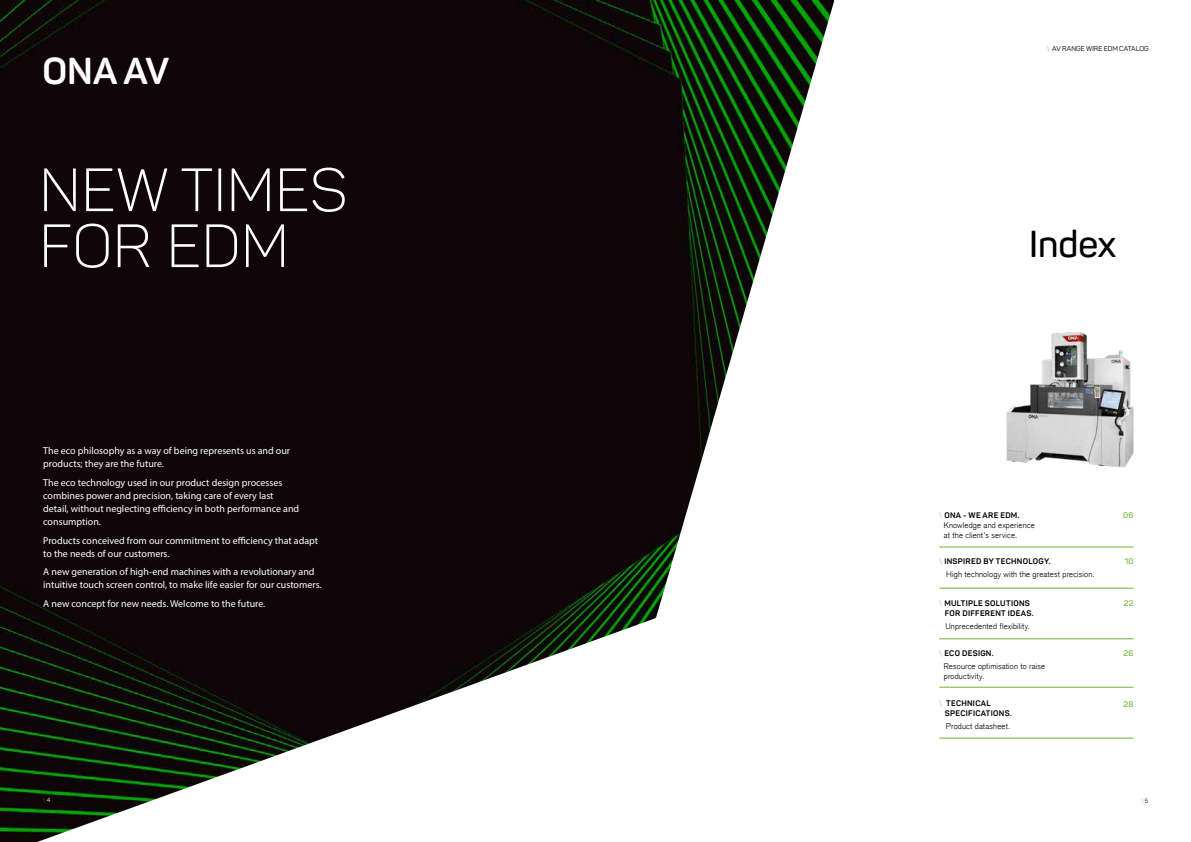
<style>
.page{position:relative;width:1191px;height:842px;background:#fff}
.page>*{position:absolute;margin:0;border:0;box-sizing:border-box;transform-origin:0 0}
.t1{font:300 60.2px/56px "Panton";letter-spacing:.01em;color:#fff}
.t2{font:600 37px "Panton";color:#000}
.t3{font:700 37px "Panton";color:#fff}
.t4{font:10px/13px "Myriad Pro";color:#fff}
.t5{font:300 8px/10px "Akzidenz Grotesk";letter-spacing:.02em;color:#000}
.t6{font:700 8px/10px "Panton";letter-spacing:.035em;color:#000}
.t7{font:600 8px "Panton";letter-spacing:.03em;color:#6cb537}
.t8{font:7px "Panton";color:#000}
.t9{font:300 6px "Panton";color:#6cb537}
.s1{font-weight:300;color:#6cb537}
.s2{font-weight:400;color:#fff}
.s3{font-weight:400;color:#000}
</style>
<div class="page">
<img style="left:0;top:0;width:834px;height:842px">
<img style="left:1006px;top:331px;width:128px;height:137px">
<hr style="left:939px;top:547px;width:194px;height:1px;background:#6cb537">
<hr style="left:939px;top:588px;width:194px;height:1px;background:#6cb537">
<hr style="left:939px;top:639px;width:194px;height:1px;background:#6cb537">
<hr style="left:939px;top:687px;width:194px;height:1px;background:#6cb537">
<hr style="left:939px;top:738px;width:194px;height:1px;background:#6cb537">
<h2 class="t3" style="left:43px;top:48px;width:128px">ONA AV</h2>
<h1 class="t1" style="left:39px;top:162px;width:310px">NEW TIMES<br>FOR EDM</h1>
<p class="t4" style="left:43px;top:444px;width:248px">The eco philosophy as a way of being represents us and our products; they are the future.</p>
<p class="t4" style="left:43px;top:476px;width:257px">The eco technology used in our product design processes combines power and precision, taking care of every last detail, without neglecting efficiency in both performance and consumption.</p>
<p class="t4" style="left:43px;top:534px;width:276px">Products conceived from our commitment to efficiency that adapt to the needs of our customers.</p>
<p class="t4" style="left:43px;top:565px;width:280px">A new generation of high-end machines with a revolutionary and intuitive touch screen control, to make life easier for our customers.</p>
<p class="t4" style="left:43px;top:597px;width:223px">A new concept for new needs. Welcome to the future.</p>
<p class="t8" style="left:1046px;top:44px;width:103px"><span class="s1">\</span> AV RANGE WIRE EDM CATALOG</p>
<h2 class="t2" style="left:1029px;top:221px;width:88px">Index</h2>
<p class="t6" style="left:939px;top:510px;width:82px"><span class="s1">\</span> ONA - WE ARE EDM.</p>
<p class="t5" style="left:943px;top:520px;width:93px">Knowledge and experience at the client’s service.</p>
<p class="t7" style="left:1123px;top:510px;width:12px">06</p>
<p class="t6" style="left:939px;top:556px;width:113px"><span class="s1">\</span> INSPIRED BY TECHNOLOGY.</p>
<p class="t5" style="left:946px;top:569px;width:150px">High technology with the greatest precision.</p>
<p class="t7" style="left:1124px;top:556px;width:10px">10</p>
<p class="t6" style="left:945px;top:598px;width:90px;text-indent:-6px"><span class="s1">\</span> MULTIPLE SOLUTIONS<br>FOR DIFFERENT IDEAS.</p>
<p class="t5" style="left:945px;top:621px;width:86px">Unprecedented flexibility.</p>
<p class="t7" style="left:1123px;top:598px;width:11px">22</p>
<p class="t6" style="left:939px;top:648px;width:56px"><span class="s1">\</span> ECO DESIGN.</p>
<p class="t5" style="left:944px;top:661px;width:103px">Resource optimisation to raise productivity.</p>
<p class="t7" style="left:1123px;top:648px;width:12px">26</p>
<p class="t6" style="left:945px;top:698px;width:68px;text-indent:-6px"><span class="s1">\</span> TECHNICAL<br>SPECIFICATIONS.</p>
<p class="t5" style="left:946px;top:721px;width:66px">Product datasheet.</p>
<p class="t7" style="left:1123px;top:699px;width:11px">28</p>
<p class="t9" style="left:43px;top:796px;width:9px">\<span class="s2">4</span></p>
<p class="t9" style="left:1141px;top:797px;width:8px">\<span class="s3">5</span></p>
</div>
